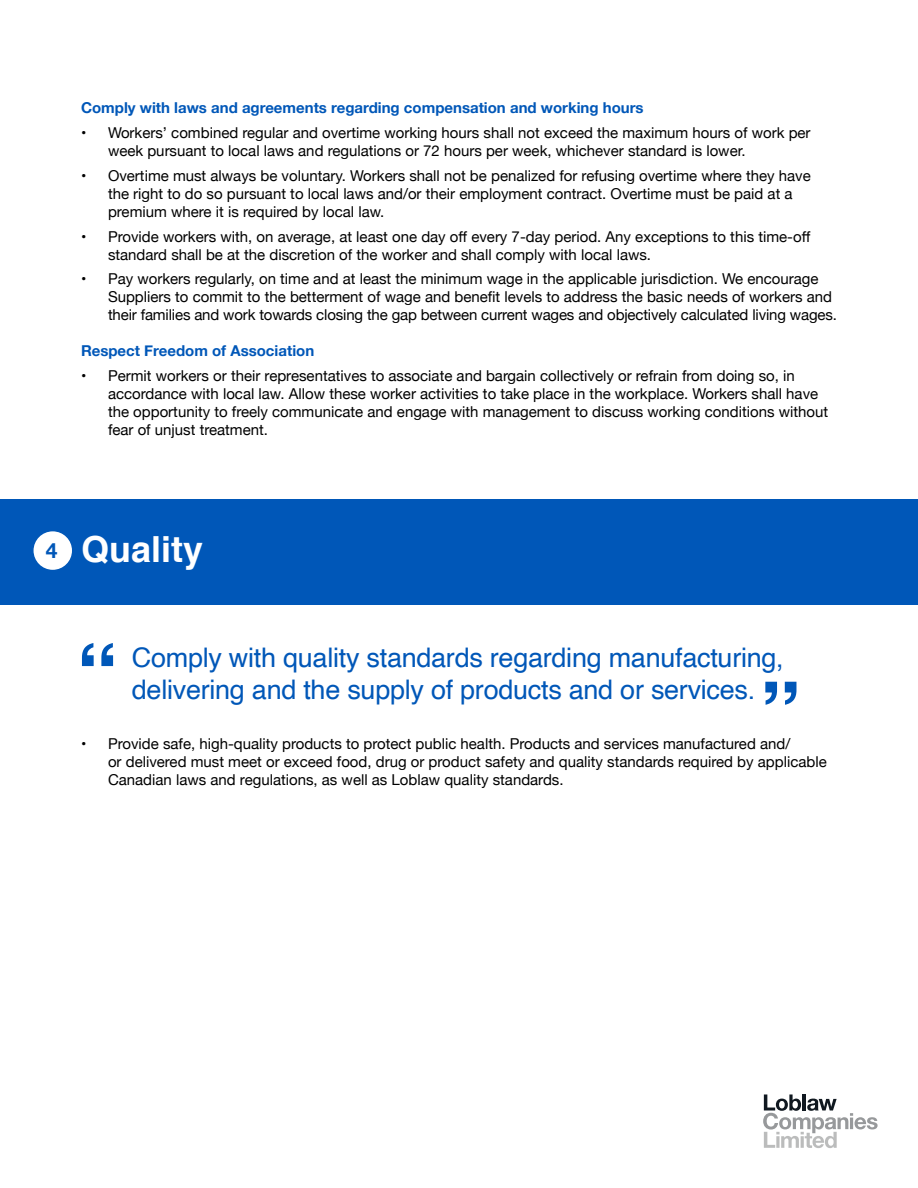
<style>
.page{position:relative;width:918px;height:1188px;background:#fff}
.page>*{position:absolute;margin:0;border:0;box-sizing:border-box;transform-origin:0 0}
.Headings_in_blue_bar{font:700 36px "Helvetica";color:#fff}
.Rules{font:27px/32.4px "Helvetica";letter-spacing:-.01em;color:#0057b8}
.Numberings{font:700 21px "Helvetica Neue";color:#0057b8}
.t1{font:15px/18px "Helvetica Neue";color:#000}
.blue_subheading{font:700 15px "Helvetica Neue";color:#0057b8}
</style>
<div class="page">
<svg style="left:763px;top:1094px;width:115px;height:54px"></svg>
<div style="left:0;top:500px;width:918px;height:105px;background:#0057b8"></div>
<div style="left:33px;top:531px;width:40px;height:40px;background:#fff;border-radius:50%"></div>
<div style="left:32px;top:530px;width:42px;height:41px;border:2px solid #0057b8;border-radius:50%"></div>
<svg style="left:82px;top:643px;width:31px;height:23px"></svg>
<svg style="left:765px;top:682px;width:31px;height:23px"></svg>
<h3 class="blue_subheading" style="left:81px;top:96px;width:564px">Comply with laws and agreements regarding compensation and working hours</h3>
<p class="t1" style="left:108px;top:125px;width:704px;text-indent:-27px">• Workers’ combined regular and overtime working hours shall not exceed the maximum hours of work per week pursuant to local laws and regulations or 72 hours per week, whichever standard is lower.</p>
<p class="t1" style="left:108px;top:167px;width:704px;text-indent:-27px">• Overtime must always be voluntary. Workers shall not be penalized for refusing overtime where they have the right to do so pursuant to local laws and/or their employment contract. Overtime must be paid at a premium where it is required by local law.</p>
<p class="t1" style="left:108px;top:228px;width:704px;text-indent:-27px">• Provide workers with, on average, at least one day off every 7-day period. Any exceptions to this time-off standard shall be at the discretion of the worker and shall comply with local laws.</p>
<p class="t1" style="left:108px;top:271px;width:730px;text-indent:-27px">• Pay workers regularly, on time and at least the minimum wage in the applicable jurisdiction. We encourage<br>Suppliers to commit to the betterment of wage and benefit levels to address the basic needs of workers and their families and work towards closing the gap between current wages and objectively calculated living wages.</p>
<h3 class="blue_subheading" style="left:81px;top:339px;width:235px">Respect Freedom of Association</h3>
<p class="t1" style="left:108px;top:368px;width:722px;text-indent:-27px">• Permit workers or their representatives to associate and bargain collectively or refrain from doing so, in accordance with local law. Allow these worker activities to take place in the workplace. Workers shall have the opportunity to freely communicate and engage with management to discuss working conditions without fear of unjust treatment.</p>
<h1 class="Numberings" style="left:46px;top:534px;width:13px">4</h1>
<h1 class="Headings_in_blue_bar" style="left:81px;top:521px;width:124px">Quality</h1>
<h2 class="Rules" style="left:132px;top:642px;width:653px">Comply with quality standards regarding manufacturing, delivering and the supply of products and or services.</h2>
<p class="t1" style="left:108px;top:736px;width:720px;text-indent:-27px">• Provide safe, high-quality products to protect public health. Products and services manufactured and/<br>or delivered must meet or exceed food, drug or product safety and quality standards required by applicable<br>Canadian laws and regulations, as well as Loblaw quality standards.</p>
</div>
